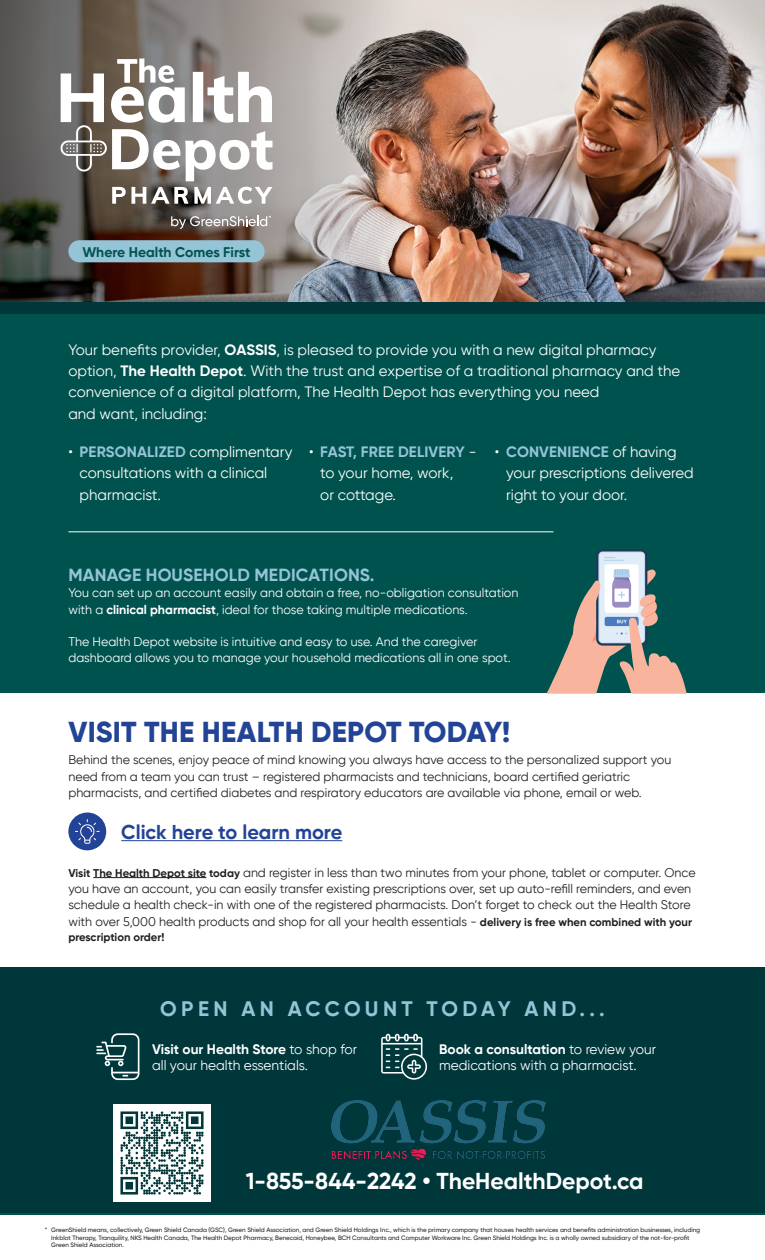
<style>
.page{position:relative;width:765px;height:1260px;background:#fff}
.page>*{position:absolute;margin:0;border:0;box-sizing:border-box;transform-origin:0 0}
.t1{font:800 28.75px "Gilroy";letter-spacing:.01em;color:#234396}
.t2{font:700 22.88px "Gilroy";color:#fff}
.t3{font:700 21px "Gilroy";letter-spacing:.21em;color:#95c4d7}
.t4{font:700 20px "Gilroy";color:#234396}
.t5{font:700 17.5px "Gilroy";letter-spacing:.01em;color:#95c4d7}
.t6{font:15px/21.2px "Gilroy";color:#fff}
.t7{font:700 14px "Gilroy";color:#00524e}
.t8{font:13.75px/16.5px "Gilroy";color:#fff}
.t9{font:12.5px/16.2px "Gilroy";color:#231f20}
.t10{font:12.5px/16.2px "Gilroy";color:#fff}
.t11{font:700 11.25px "Gilroy";color:#231f20}
.t12{font:500 6.25px/7.5px "Gilroy";color:#231f20}
.s1{font-weight:700}
.s2{font-weight:700;color:#95c4d7}
.s3{font-weight:700;font-size:11.25px}
</style>
<div class="page">
<div style="left:0;top:0;width:765px;height:1215px;background:#00524e"></div>
<img style="left:401px;top:0;width:364px;height:302px">
<img style="left:0;top:0;width:401px;height:302px">
<div style="left:0;top:911px;width:765px;height:302px;background:#00373b"></div>
<svg style="left:171px;top:216px;width:100px;height:13px"></svg>
<svg style="left:112px;top:187px;width:161px;height:17px;background:#a7a3a1"></svg>
<svg style="left:60px;top:59px;width:213px;height:122px;background:#aaa6a2"></svg>
<div style="left:68px;top:240px;width:197px;height:22px;background:#95c4d7;border-radius:11px"></div>
<svg style="left:96px;top:1033px;width:44px;height:47px"></svg>
<svg style="left:381px;top:1034px;width:46px;height:46px"></svg>
<div style="left:0;top:694px;width:765px;height:273px;background:#fff"></div>
<hr style="left:93px;top:877px;width:113px;height:1px;background:#231f20">
<hr style="left:121px;top:840px;width:221px;height:1px;background:#234396">
<svg style="left:546px;top:552px;width:141px;height:142px"></svg>
<hr style="left:68px;top:532px;width:485px;height:1px;background:#fff">
<div style="left:0;top:302px;width:765px;height:12px;background:#00373b"></div>
<svg style="left:68px;top:812px;width:38px;height:38px"></svg>
<img style="left:114px;top:1105px;width:96px;height:96px">
<img style="left:331px;top:1101px;width:215px;height:59px">
<p class="t7" style="left:83px;top:243px;width:169px">Where Health Comes First</p>
<p class="t6" style="left:68px;top:339px;width:613px">Your benefits provider, <span class="s1">OASSIS</span>, is pleased to provide you with a new digital pharmacy option, <span class="s1">The Health Depot</span>. With the trust and expertise of a traditional pharmacy and the convenience of a digital platform, The Health Depot has everything you need<br>and want, including:</p>
<p class="t6" style="left:80px;top:441px;width:214px;text-indent:-11px">• <span class="s2">PERSONALIZED</span> complimentary consultations with a clinical pharmacist.</p>
<p class="t6" style="left:320px;top:441px;width:158px;text-indent:-11px">• <span class="s2">FAST, FREE DELIVERY</span> - to your home, work,<br>or cottage.</p>
<p class="t6" style="left:506px;top:441px;width:189px;text-indent:-11px">• <span class="s2">CONVENIENCE</span> of having your prescriptions delivered right to your door.</p>
<h2 class="t5" style="left:68px;top:564px;width:307px">MANAGE HOUSEHOLD MEDICATIONS.</h2>
<p class="t10" style="left:68px;top:585px;width:452px">You can set up an account easily and obtain a free, no-obligation consultation with a <span class="s1">clinical pharmacist</span>, ideal for those taking multiple medications.</p>
<p class="t10" style="left:68px;top:634px;width:444px">The Health Depot website is intuitive and easy to use. And the caregiver dashboard allows you to manage your household medications all in one spot.</p>
<h2 class="t1" style="left:69px;top:714px;width:443px">VISIT THE HEALTH DEPOT TODAY!</h2>
<p class="t9" style="left:68px;top:752px;width:605px">Behind the scenes, enjoy peace of mind knowing you always have access to the personalized support you need from a team you can trust – registered pharmacists and technicians, board certified geriatric pharmacists, and certified diabetes and respiratory educators are available via phone, email or web.</p>
<p class="t4" style="left:121px;top:820px;width:223px">Click here to learn more</p>
<p class="t9" style="left:68px;top:864px;width:629px"><span class="s3">Visit The Health Depot site today</span> and register in less than two minutes from your phone, tablet or computer. Once you have an account, you can easily transfer existing prescriptions over, set up auto-refill reminders, and even schedule a health check-in with one of the registered pharmacists. Don’t forget to check out the Health Store with over 5,000 health products and shop for all your health essentials - <span class="s3">delivery is free when combined with your</span></p>
<p class="t11" style="left:68px;top:930px;width:98px">prescription order!</p>
<p class="t3" style="left:160px;top:995px;width:446px">OPEN AN ACCOUNT TODAY AND...</p>
<p class="t8" style="left:152px;top:1041px;width:207px"><span class="s1">Visit our Health Store</span> to shop for all your health essentials.</p>
<p class="t8" style="left:439px;top:1041px;width:218px"><span class="s1">Book a consultation</span> to review your medications with a pharmacist.</p>
<p class="t2" style="left:246px;top:1167px;width:399px">1-855-844-2242 • TheHealthDepot.ca</p>
<p class="t12" style="left:51px;top:1226px;width:651px;text-indent:-6px">* GreenShield means, collectively, Green Shield Canada (GSC), Green Shield Association, and Green Shield Holdings Inc., which is the primary company that houses health services and benefits administration businesses, including<br>Inkblot Therapy, Tranquility, NKS Health Canada, The Health Depot Pharmacy, Benecaid, Honeybee, BCH Consultants and Computer Workware Inc. Green Shield Holdings Inc. is a wholly owned subsidiary of the not-for-profit<br>Green Shield Association.</p>
</div>
